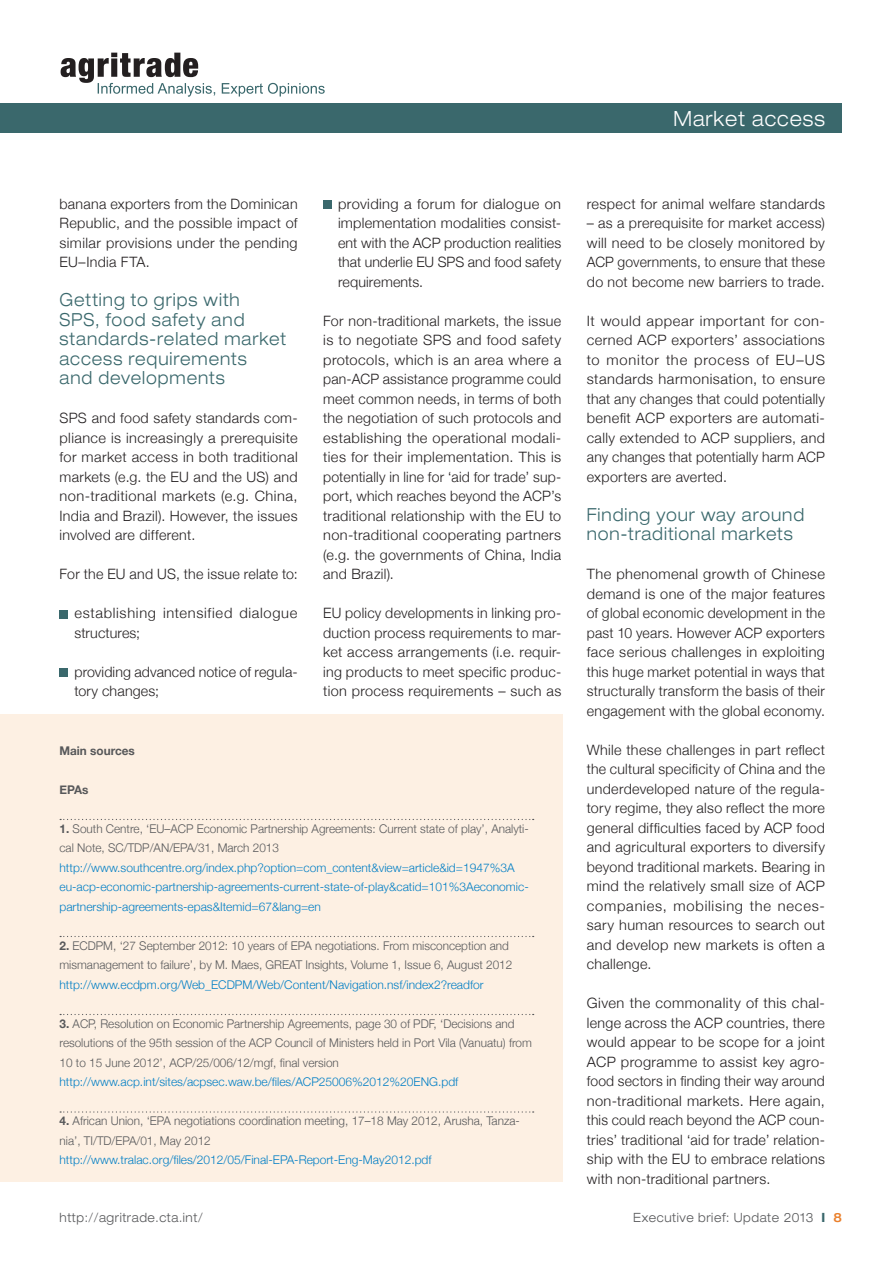
<style>
.page{position:relative;width:893px;height:1263px;background:#fff}
.page>*{position:absolute;margin:0;border:0;box-sizing:border-box;transform-origin:0 0}
.t1{font:300 expanded 21px "Helvetica Neue";letter-spacing:.05em;color:#fff;scale:.9 1}
.t2{font:300 expanded 18px/19.5px "Helvetica Neue";letter-spacing:.055em;color:#3a686c;scale:.9 1}
.t3{font:300 14.25px/19.5px "Helvetica Neue";letter-spacing:.02em;color:#231f20;text-align:justify}
.t4{font:300 14.25px/19.5px "Helvetica Neue";letter-spacing:.045em;color:#231f20}
.t5{font:300 expanded 12.75px "Helvetica Neue";letter-spacing:.05em;color:#57585a;scale:.9 1}
.t6{font:300 12px/19.5px "Helvetica Neue";color:#57585a}
.t7{font:300 12px/19.5px "Helvetica Neue";color:#007ec5}
.t8{font:700 12px "Helvetica Neue";color:#57585a}
.s1{font-weight:700}
.s2{font-weight:700;color:#3a686c}
.s3{font-weight:500;color:#ea802c}
</style>
<div class="page">
<div style="left:0;top:103px;width:842px;height:30px;background:#3a686c"></div>
<svg style="left:61px;top:53px;width:264px;height:44px"></svg>
<div style="left:60px;top:610px;width:8px;height:8px;background:#3a686c"></div>
<div style="left:60px;top:669px;width:8px;height:8px;background:#3a686c"></div>
<div style="left:323px;top:201px;width:8px;height:8px;background:#3a686c"></div>
<div style="left:0;top:714px;width:563px;height:468px;background:#fdf0e3"></div>
<svg style="left:60px;top:819px;width:474px;height:1px"></svg>
<svg style="left:60px;top:936px;width:474px;height:1px"></svg>
<svg style="left:60px;top:1014px;width:474px;height:1px"></svg>
<svg style="left:60px;top:1111px;width:474px;height:1px"></svg>
<h1 class="t1" style="left:674px;top:106px;width:170px">Market access</h1>
<p class="t3" style="left:60px;top:193px;width:240px">banana exporters from the Dominican Republic, and the possible impact of similar provisions under the pending EU–India FTA.</p>
<p class="t2" style="left:60px;top:290px;width:253px">Getting to grips with<br>SPS, food safety and standards-related market access requirements<br>and developments</p>
<p class="t3" style="left:60px;top:408px;width:240px">SPS and food safety standards com&shy;pliance is increasingly a prerequisite for market access in both traditional markets (e.g. the EU and the US) and non-traditional markets (e.g. China, India and Brazil). However, the issues involved are different.</p>
<p class="t3" style="left:60px;top:564px;width:240px">For the EU and US, the issue relate to:</p>
<p class="t4" style="left:74px;top:603px;width:225px">establishing intensified dialogue structures;</p>
<p class="t3" style="left:74px;top:661px;width:225px">providing advanced notice of regula&shy;tory changes;</p>
<p class="t3" style="left:338px;top:193px;width:225px">providing a forum for dialogue on implementation modalities consist&shy;ent with the ACP production realities that underlie EU SPS and food safety requirements.</p>
<p class="t3" style="left:323px;top:310px;width:240px">For non-traditional markets, the issue is to negotiate SPS and food safety protocols, which is an area where a pan-ACP assistance programme could meet common needs, in terms of both the negotiation of such protocols and establishing the operational modali&shy;ties for their implementation. This is potentially in line for ‘aid for trade’ sup&shy;port, which reaches beyond the ACP’s traditional relationship with the EU to non-traditional cooperating partners (e.g. the governments of China, India and Brazil).</p>
<p class="t3" style="left:323px;top:603px;width:240px">EU policy developments in linking pro&shy;duction process requirements to mar&shy;ket access arrangements (i.e. requir&shy;ing products to meet specific produc&shy;tion process requirements – such as</p>
<p class="t8" style="left:60px;top:740px;width:77px">Main sources</p>
<p class="t8" style="left:60px;top:779px;width:30px">EPAs</p>
<p class="t6" style="left:60px;top:818px;width:471px"><span class="s1">1.</span> South Centre, ‘EU–ACP Economic Partnership Agreements: Current state of play’, Analyti&shy;cal Note, SC/TDP/AN/EPA/31, March 2013</p>
<p class="t7" style="left:60px;top:857px;width:471px">http://www.southcentre.org/index.php?option=com_content&amp;view=article&amp;id=1947%3A eu-acp-economic-partnership-agreements-current-state-of-play&amp;catid=101%3Aeconomic&shy;partnership-agreements-epas&amp;Itemid=67&amp;lang=en</p>
<p class="t6" style="left:60px;top:935px;width:454px"><span class="s1">2.</span> ECDPM, ‘27 September 2012: 10 years of EPA negotiations. From misconception and mismanagement to failure’, by M. Maes, GREAT Insights, Volume 1, Issue 6, August 2012</p>
<p class="t7" style="left:60px;top:974px;width:426px">http://www.ecdpm.org/Web_ECDPM/Web/Content/Navigation.nsf/index2?readfor</p>
<p class="t6" style="left:60px;top:1013px;width:474px"><span class="s1">3.</span> ACP, Resolution on Economic Partnership Agreements, page 30 of PDF, ‘Decisions and resolutions of the 95th session of the ACP Council of Ministers held in Port Vila (Vanuatu) from<br>10 to 15 June 2012’, ACP/25/006/12/mgf, final version</p>
<p class="t7" style="left:60px;top:1072px;width:400px">http://www.acp.int/sites/acpsec.waw.be/files/ACP25006%2012%20ENG.pdf</p>
<p class="t6" style="left:60px;top:1111px;width:462px"><span class="s1">4.</span> African Union, ‘EPA negotiations coordination meeting, 17–18 May 2012, Arusha, Tanza&shy;nia’, TI/TD/EPA/01, May 2012</p>
<p class="t7" style="left:60px;top:1150px;width:374px">http://www.tralac.org/files/2012/05/Final-EPA-Report-Eng-May2012.pdf</p>
<p class="t3" style="left:587px;top:193px;width:240px">respect for animal welfare standards</p>
<p class="t3" style="left:587px;top:213px;width:240px">– as a prerequisite for market access) will need to be closely monitored by ACP governments, to ensure that these do not become new barriers to trade.</p>
<p class="t3" style="left:587px;top:310px;width:240px">It would appear important for con&shy;cerned ACP exporters’ associations to monitor the process of EU–US standards harmonisation, to ensure that any changes that could potentially benefit ACP exporters are automati&shy;cally extended to ACP suppliers, and any changes that potentially harm ACP exporters are averted.</p>
<p class="t2" style="left:587px;top:504px;width:243px">Finding your way around non-traditional markets</p>
<p class="t3" style="left:587px;top:564px;width:240px">The phenomenal growth of Chinese demand is one of the major features of global economic development in the past 10 years. However ACP exporters face serious challenges in exploiting this huge market potential in ways that structurally transform the basis of their engagement with the global economy.</p>
<p class="t3" style="left:587px;top:739px;width:240px">While these challenges in part reflect the cultural specificity of China and the underdeveloped nature of the regula&shy;tory regime, they also reflect the more general difficulties faced by ACP food and agricultural exporters to diversify beyond traditional markets. Bearing in mind the relatively small size of ACP companies, mobilising the neces&shy;sary human resources to search out and develop new markets is often a challenge.</p>
<p class="t3" style="left:587px;top:993px;width:240px">Given the commonality of this chal&shy;lenge across the ACP countries, there would appear to be scope for a joint ACP programme to assist key agro&shy;food sectors in finding their way around non-traditional markets. Here again, this could reach beyond the ACP coun&shy;tries’ traditional ‘aid for trade’ relation&shy;ship with the EU to embrace relations with non-traditional partners.</p>
<p class="t5" style="left:60px;top:1210px;width:161px">http://agritrade.cta.int/</p>
<p class="t5" style="left:633px;top:1210px;width:233px">Executive brief: Update 2013 <span class="s2">I</span> <span class="s3">8</span></p>
</div>
